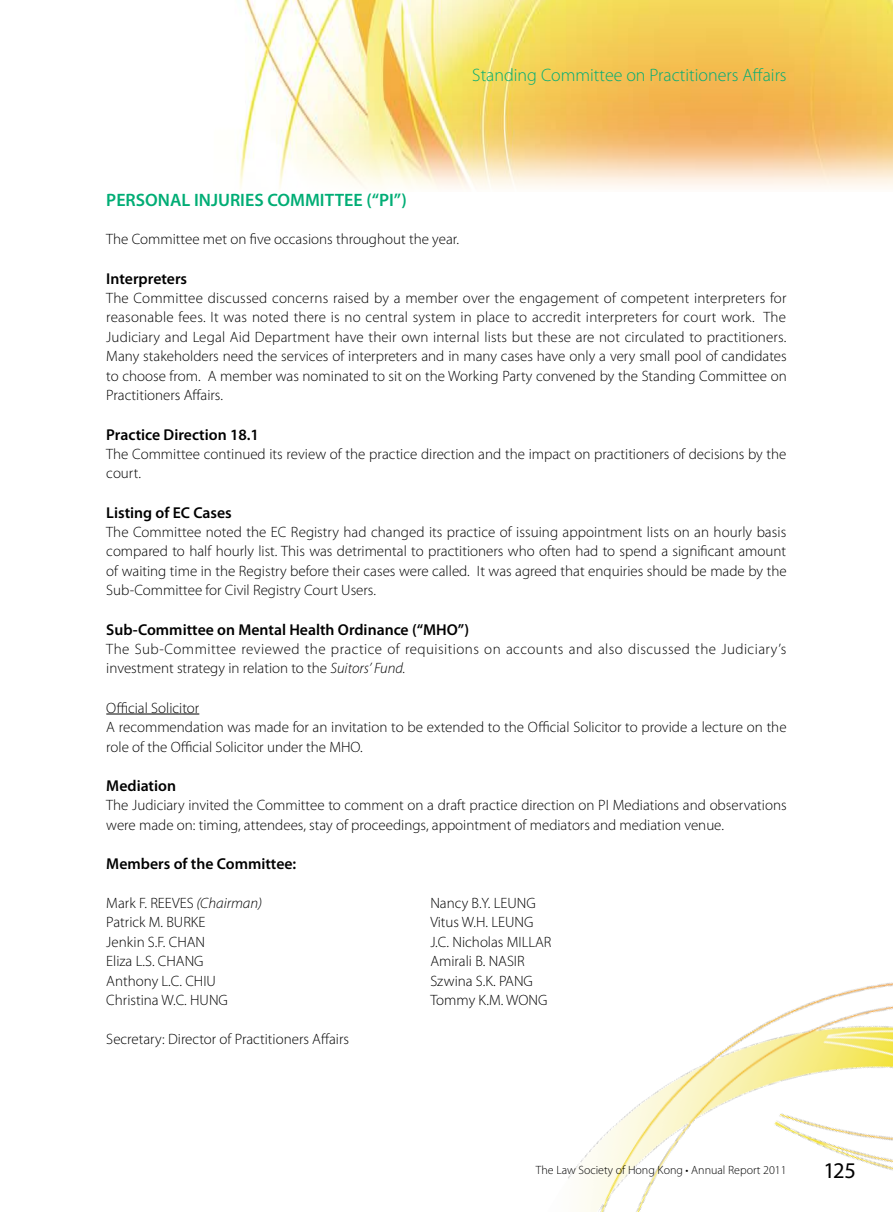
<style>
.page{position:relative;width:893px;height:1212px;background:#fff}
.page>*{position:absolute;margin:0;border:0;box-sizing:border-box;transform-origin:0 0}
.t1{font:22.5px "Myriad Pro";color:#000}
.t2{font:300 18px "Myriad Pro";color:#00ad75}
.t3{font:600 18px "Myriad Pro";color:#00ad75}
.t4{font:600 15.75px "Myriad Pro";color:#000}
.t5{font:300 15px/19.5px "Myriad Pro";color:#000}
.t6{font:300 15px/19.5px "Myriad Pro";letter-spacing:.03em;color:#000}
.t7{font:300 12px "Myriad Pro";color:#000}
.s1{font-style:italic}
</style>
<div class="page">
<img style="left:568px;top:982px;width:325px;height:230px">
<img style="left:236px;top:0;width:657px;height:189px">
<hr style="left:106px;top:714px;width:93px;height:1px;background:#000">
<p class="t2" style="left:472px;top:64px;width:316px">Standing Committee on Practitioners Affairs</p>
<p class="t3" style="left:106px;top:189px;width:302px">PERSONAL INJURIES COMMITTEE (“PI”)</p>
<p class="t5" style="left:106px;top:230px;width:354px">The Committee met on five occasions throughout the year.</p>
<p class="t4" style="left:106px;top:269px;width:82px">Interpreters</p>
<p class="t5" style="left:106px;top:288px;width:682px;text-align:justify">The Committee discussed concerns raised by a member over the engagement of competent interpreters for reasonable fees. It was noted there is no central system in place to accredit interpreters for court work. The Judiciary and Legal Aid Department have their own internal lists but these are not circulated to practitioners.<br>Many stakeholders need the services of interpreters and in many cases have only a very small pool of candidates to choose from. A member was nominated to sit on the Working Party convened by the Standing Committee on Practitioners Affairs.</p>
<p class="t4" style="left:106px;top:425px;width:154px">Practice Direction 18.1</p>
<p class="t5" style="left:106px;top:444px;width:682px">The Committee continued its review of the practice direction and the impact on practitioners of decisions by the court.</p>
<p class="t4" style="left:106px;top:503px;width:127px">Listing of EC Cases</p>
<p class="t5" style="left:106px;top:522px;width:682px;text-align:justify">The Committee noted the EC Registry had changed its practice of issuing appointment lists on an hourly basis compared to half hourly list. This was detrimental to practitioners who often had to spend a significant amount of waiting time in the Registry before their cases were called. It was agreed that enquiries should be made by the Sub-Committee for Civil Registry Court Users.</p>
<p class="t4" style="left:106px;top:620px;width:364px">Sub-Committee on Mental Health Ordinance (“MHO”)</p>
<p class="t6" style="left:106px;top:639px;width:681px">The Sub-Committee reviewed the practice of requisitions on accounts and also discussed the Judiciary’s investment strategy in relation to the <span class="s1">Suitors’ Fund.</span></p>
<p class="t5" style="left:106px;top:698px;width:682px">Official Solicitor<br>A recommendation was made for an invitation to be extended to the Official Solicitor to provide a lecture on the role of the Official Solicitor under the MHO.</p>
<p class="t4" style="left:106px;top:776px;width:71px">Mediation</p>
<p class="t5" style="left:106px;top:795px;width:682px">The Judiciary invited the Committee to comment on a draft practice direction on PI Mediations and observations were made on: timing, attendees, stay of proceedings, appointment of mediators and mediation venue.</p>
<p class="t4" style="left:106px;top:854px;width:192px">Members of the Committee:</p>
<p class="t5" style="left:106px;top:893px;width:157px">Mark F. REEVES <span class="s1">(Chairman)</span></p>
<p class="t5" style="left:430px;top:893px;width:107px">Nancy B.Y. LEUNG</p>
<p class="t5" style="left:106px;top:912px;width:101px">Patrick M. BURKE</p>
<p class="t5" style="left:430px;top:912px;width:105px">Vitus W.H. LEUNG</p>
<p class="t5" style="left:106px;top:932px;width:100px">Jenkin S.F. CHAN</p>
<p class="t5" style="left:430px;top:932px;width:123px">J.C. Nicholas MILLAR</p>
<p class="t5" style="left:106px;top:951px;width:99px">Eliza L.S. CHANG</p>
<p class="t5" style="left:430px;top:951px;width:96px">Amirali B. NASIR</p>
<p class="t5" style="left:106px;top:971px;width:111px">Anthony L.C. CHIU</p>
<p class="t5" style="left:430px;top:971px;width:104px">Szwina S.K. PANG</p>
<p class="t5" style="left:106px;top:990px;width:123px">Christina W.C. HUNG</p>
<p class="t5" style="left:430px;top:990px;width:119px">Tommy K.M. WONG</p>
<p class="t5" style="left:106px;top:1029px;width:244px">Secretary: Director of Practitioners Affairs</p>
<p class="t7" style="left:536px;top:1163px;width:252px">The Law Society of Hong Kong • Annual Report 2011</p>
<h1 class="t1" style="left:824px;top:1156px;width:34px">125</h1>
</div>
